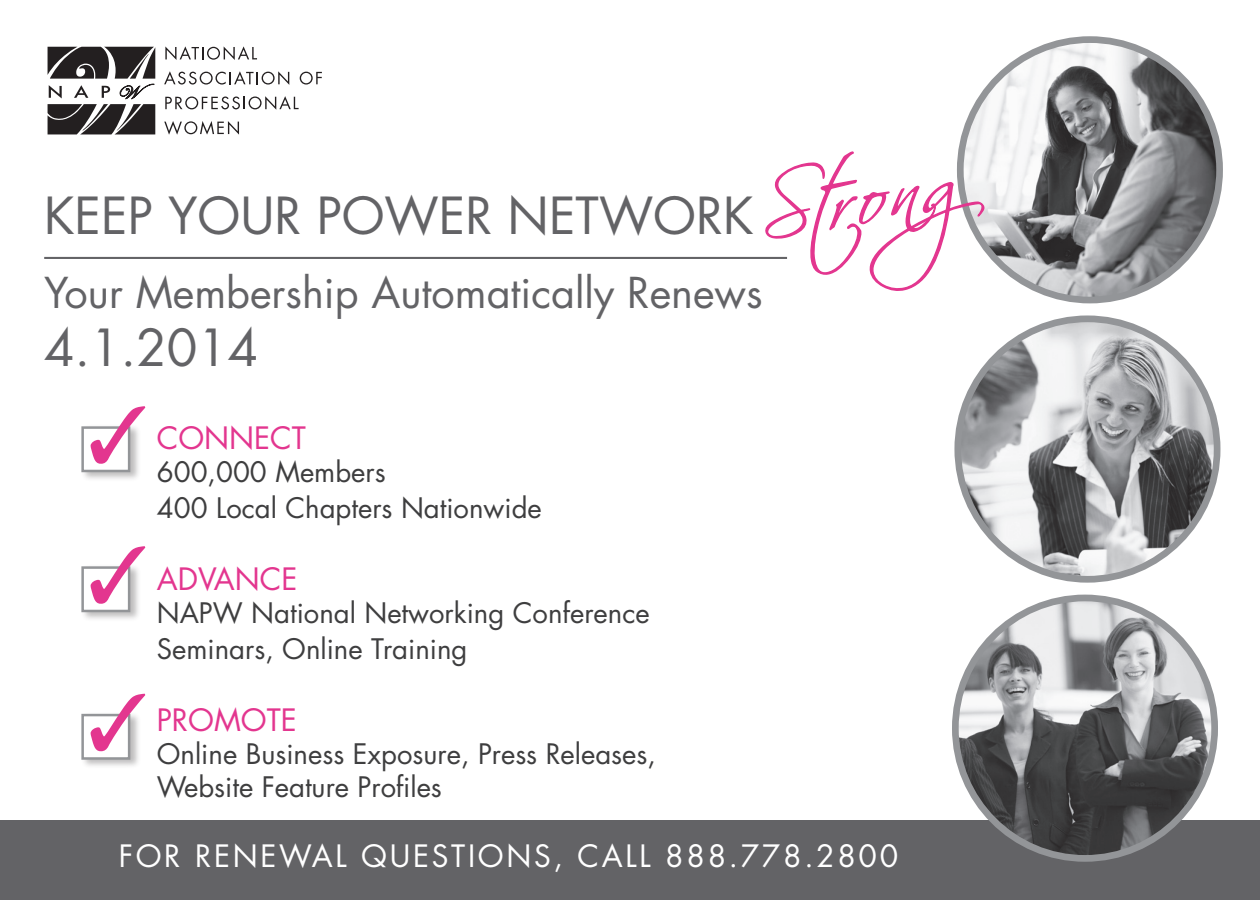
<style>
.page{position:relative;width:1260px;height:900px;background:#fff}
.page>*{position:absolute;margin:0;border:0;box-sizing:border-box;transform-origin:0 0}
.t1{font:80px "Scriptina Pro";color:#e3368f}
.t2{font:49.75px "Futura";color:#636366}
.t3{font:41.5px "Futura";color:#636366}
.t4{font:30px "Futura";letter-spacing:.09em;color:#fff}
.t5{font:30px "Futura";color:#e3368f}
.t6{font:27.5px/36px "Futura";color:#3e3e3f}
</style>
<div class="page">
<div style="left:0;top:821px;width:1260px;height:79px;background:#636366"></div>
<hr style="left:44px;top:257px;width:743px;height:2px;background:#636366">
<svg style="left:48px;top:47px;width:107px;height:87px"></svg>
<svg style="left:165px;top:46px;width:92px;height:14px"></svg>
<svg style="left:164px;top:71px;width:125px;height:14px"></svg>
<svg style="left:300px;top:72px;width:22px;height:13px"></svg>
<svg style="left:165px;top:96px;width:134px;height:14px"></svg>
<svg style="left:164px;top:121px;width:75px;height:14px"></svg>
<div style="left:81px;top:424px;width:60px;height:58px;background:#231f20;opacity:.3"></div>
<div style="left:81px;top:426px;width:49px;height:46px;background:#fff;border:2px solid #939598"></div>
<div style="left:81px;top:564px;width:60px;height:58px;background:#231f20;opacity:.3"></div>
<div style="left:81px;top:566px;width:49px;height:46px;background:#fff;border:2px solid #939598"></div>
<div style="left:81px;top:712px;width:60px;height:57px;background:#231f20;opacity:.3"></div>
<div style="left:81px;top:714px;width:49px;height:46px;background:#fff;border:2px solid #939598"></div>
<img style="left:960px;top:40px;width:260px;height:259px">
<div style="left:957px;top:36px;width:266px;height:267px;border:7px solid #939598;border-radius:50%"></div>
<img style="left:958px;top:319px;width:259px;height:260px;border-radius:130px">
<div style="left:954px;top:315px;width:266px;height:268px;border:7px solid #939598;border-radius:50%"></div>
<img style="left:955px;top:598px;width:260px;height:260px;border-radius:130px">
<div style="left:952px;top:595px;width:266px;height:267px;border:7px solid #939598;border-radius:50%"></div>
<svg style="left:766px;top:151px;width:219px;height:141px"></svg>
<svg style="left:91px;top:424px;width:50px;height:180px"></svg>
<svg style="left:91px;top:712px;width:50px;height:39px"></svg>
<h1 class="t1" style="left:751px;top:167px;width:196px;rotate:-10deg">Strong</h1>
<h2 class="t2" style="left:44px;top:181px;width:711px">KEEP YOUR POWER NETWORK</h2>
<h3 class="t3" style="left:44px;top:265px;width:720px">Your Membership Automatically Renews</h3>
<h2 class="t2" style="left:44px;top:314px;width:216px">4.1.2014</h2>
<p class="t5" style="left:157px;top:417px;width:151px">CONNECT</p>
<p class="t6" style="left:157px;top:453px;width:387px">600,000 Members<br>400 Local Chapters Nationwide</p>
<p class="t5" style="left:157px;top:558px;width:142px">ADVANCE</p>
<p class="t6" style="left:157px;top:594px;width:494px">NAPW National Networking Conference<br>Seminars, Online Training</p>
<p class="t5" style="left:157px;top:699px;width:142px">PROMOTE</p>
<p class="t6" style="left:157px;top:737px;width:501px;line-height:33px">Online Business Exposure, Press Releases,<br>Website Feature Profiles</p>
<p class="t4" style="left:119px;top:835px;width:781px">FOR RENEWAL QUESTIONS, CALL 888.778.2800</p>
</div>
